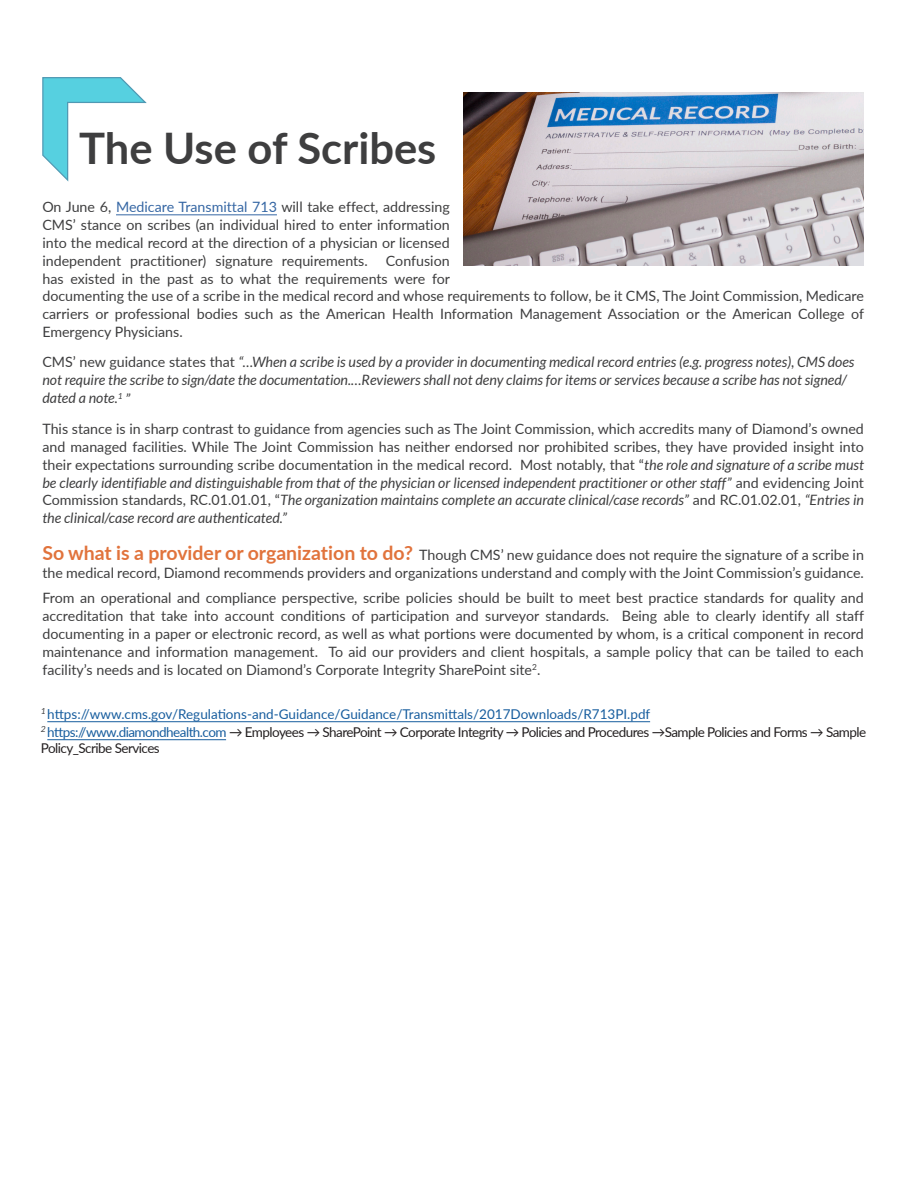
<style>
.page{position:relative;width:918px;height:1188px;background:#fff}
.page>*{position:absolute;margin:0;border:0;box-sizing:border-box;transform-origin:0 0}
._05a_body_text_Intro{font:700 43.5px "Lato";color:#3e3e3f}
._05_body_text{font:14.25px/18px "Lato";color:#3e3e3f;text-align:justify}
._05_body_text-2{font:italic 14.25px/18px "Lato";color:#3e3e3f}
.t1{font:13.5px/16.5px "Lato";letter-spacing:-.04em;color:#231f20}
.t2{font:13.5px "Lato";color:#175d9e}
.s1{color:#3667a4}
.s2{font-style:normal}
.s3{font-style:italic}
.s4{font-weight:700;font-size:19.5px;color:#e1733c}
.s5{color:#175d9e}
</style>
<div class="page">
<hr style="left:116px;top:215px;width:161px;height:1px;background:#3667a4">
<img style="left:463px;top:92px;width:401px;height:174px">
<svg style="left:42px;top:77px;width:105px;height:105px"></svg>
<hr style="left:47px;top:721px;width:603px;height:1px;background:#175d9e">
<hr style="left:47px;top:739px;width:179px;height:1px;background:#175d9e">
<p class="_05a_body_text_Intro" style="left:79px;top:116px;width:359px">The Use of Scribes</p>
<p class="_05_body_text" style="left:42px;top:197px;width:409px">On June 6, <span class="s1">Medicare Transmittal 713</span> will take effect, addressing CMS’ stance on scribes (an individual hired to enter information into the medical record at the direction of a physician or licensed independent practitioner) signature requirements.</p>
<p class="_05_body_text" style="left:42px;top:251px;width:823px;text-align:left;text-indent:344px">Confusion<br>has existed in the past as to what the requirements were for<br>documenting the use of a scribe in the medical record and whose requirements to follow, be it CMS, The Joint Commission, Medicare carriers or professional bodies such as the American Health Information Management Association or the American College of Emergency Physicians.</p>
<p class="_05_body_text-2" style="left:42px;top:354px;width:814px"><span class="s2">CMS’ new guidance states that</span> “…When a scribe is used by a provider in documenting medical record entries (e.g. progress notes), CMS does not require the scribe to sign/date the documentation.…Reviewers shall not deny claims for items or services because a scribe has not signed/ dated a note.<sup>1</sup> ”</p>
<p class="_05_body_text" style="left:42px;top:419px;width:823px">This stance is in sharp contrast to guidance from agencies such as The Joint Commission, which accredits many of Diamond’s owned and managed facilities. While The Joint Commission has neither endorsed nor prohibited scribes, they have provided insight into their expectations surrounding scribe documentation in the medical record. Most notably, that “<span class="s3">the role and signature of a scribe must be clearly identifiable and distinguishable from that of the physician or licensed independent practitioner or other staff”</span> and evidencing Joint Commission standards, RC.01.01.01, “<span class="s3">The organization maintains complete an accurate clinical/case records”</span> and RC.01.02.01, <span class="s3">“Entries in the clinical/case record are authenticated.”</span></p>
<p class="_05_body_text" style="left:42px;top:545px;width:823px"><span class="s4">So what is a provider or organization to do?</span> Though CMS’ new guidance does not require the signature of a scribe in the medical record, Diamond recommends providers and organizations understand and comply with the Joint Commission’s guidance.</p>
<p class="_05_body_text" style="left:42px;top:588px;width:823px">From an operational and compliance perspective, scribe policies should be built to meet best practice standards for quality and accreditation that take into account conditions of participation and surveyor standards. Being able to clearly identify all staff documenting in a paper or electronic record, as well as what portions were documented by whom, is a critical component in record maintenance and information management. To aid our providers and client hospitals, a sample policy that can be tailed to each facility’s needs and is located on Diamond’s Corporate Integrity SharePoint site<sup>2</sup>.</p>
<p class="t2" style="left:41px;top:704px;width:611px"><sup>1</sup> https://www.cms.gov/Regulations-and-Guidance/Guidance/Transmittals/2017Downloads/R713PI.pdf</p>
<p class="t1" style="left:41px;top:723px;width:827px"><sup>2</sup> <span class="s5">https://www.diamondhealth.com</span> → Employees → SharePoint → Corporate Integrity → Policies and Procedures →Sample Policies and Forms → Sample<br>Policy_Scribe Services</p>
</div>
